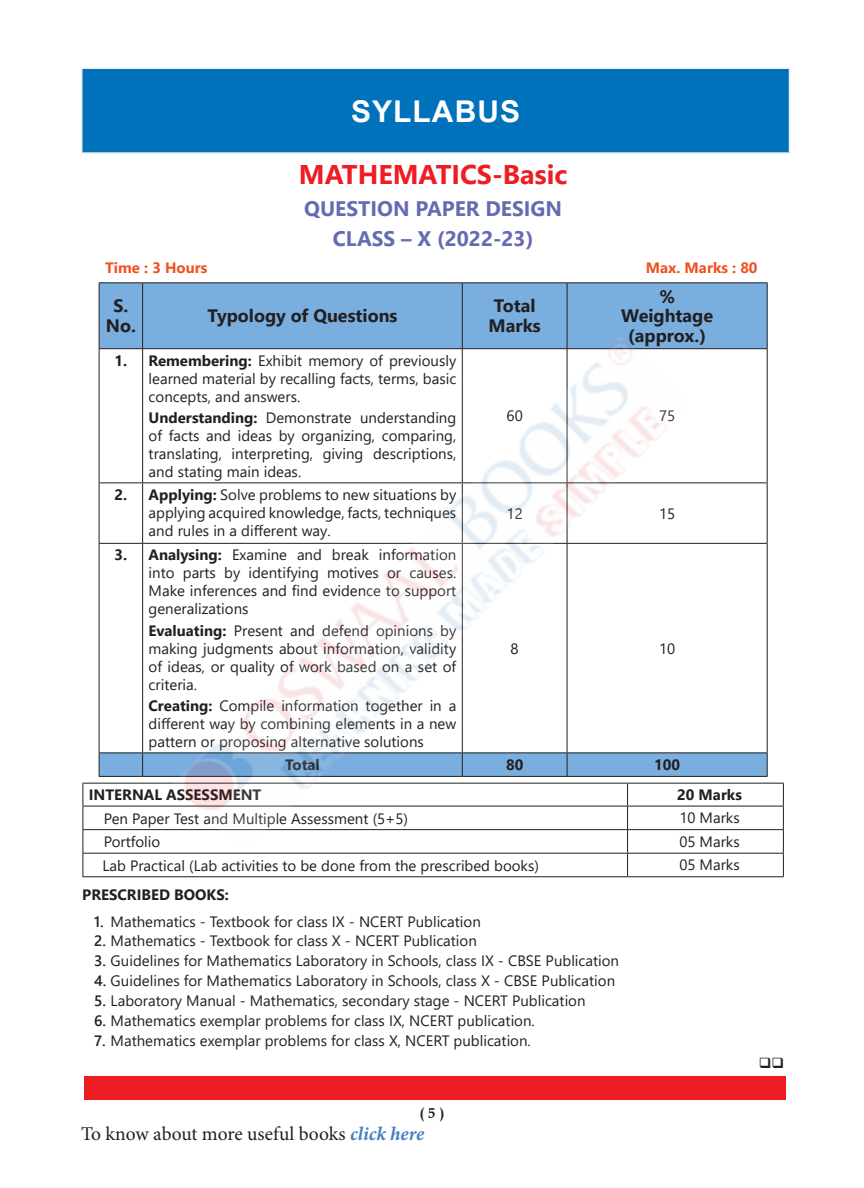
<style>
.page{position:relative;width:864px;height:1188px;background:#fff}
.page>*{position:absolute;margin:0;border:0;box-sizing:border-box;transform-origin:0 0}
.t1{font:700 30px "Arial";letter-spacing:.035em;color:#fff}
.t2{font:700 27px "Segoe UI";color:#ee1d23}
.t3{font:700 21px "Segoe UI";color:#666bb1}
.t4{font:19.5px "Minion Pro";letter-spacing:-.005em;color:#231f20}
.t5{font:700 18px/19.8px "Segoe UI";color:#231f20;text-align:center}
.t6{font:15px/18px "Segoe UI";color:#231f20;text-align:justify}
.t7{font:700 15px "Segoe UI";color:#231f20}
.t8{font:700 15px "Segoe UI";color:#f05022}
.t9{font:700 15px "Zapf Calligraphic 801 BT";color:#231f20}
.s1{font-weight:700}
.s2{font-weight:600}
.s3{font-weight:700;font-style:italic;color:#4481c3}
</style>
<div class="page">
<svg style="left:100px;top:283px;width:667px;height:493px"></svg>
<hr style="left:99px;top:282px;width:44px;height:1px;background:#231f20">
<hr style="left:99px;top:283px;width:1px;height:65px;background:#231f20">
<hr style="left:143px;top:282px;width:319px;height:1px;background:#231f20">
<hr style="left:142px;top:283px;width:1px;height:65px;background:#231f20">
<hr style="left:462px;top:282px;width:105px;height:1px;background:#231f20">
<hr style="left:462px;top:283px;width:1px;height:65px;background:#231f20">
<hr style="left:567px;top:282px;width:201px;height:1px;background:#231f20">
<hr style="left:567px;top:283px;width:1px;height:65px;background:#231f20">
<hr style="left:767px;top:283px;width:1px;height:65px;background:#231f20">
<hr style="left:99px;top:348px;width:44px;height:1px;background:#231f20">
<hr style="left:99px;top:349px;width:1px;height:133px;background:#231f20">
<hr style="left:143px;top:348px;width:319px;height:1px;background:#231f20">
<hr style="left:142px;top:349px;width:1px;height:133px;background:#231f20">
<hr style="left:567px;top:348px;width:201px;height:1px;background:#231f20">
<hr style="left:767px;top:349px;width:1px;height:133px;background:#231f20">
<hr style="left:99px;top:482px;width:44px;height:1px;background:#231f20">
<hr style="left:99px;top:483px;width:1px;height:60px;background:#231f20">
<hr style="left:143px;top:482px;width:319px;height:1px;background:#231f20">
<hr style="left:142px;top:483px;width:1px;height:60px;background:#231f20">
<hr style="left:567px;top:482px;width:201px;height:1px;background:#231f20">
<hr style="left:767px;top:483px;width:1px;height:60px;background:#231f20">
<hr style="left:99px;top:543px;width:44px;height:1px;background:#231f20">
<hr style="left:99px;top:544px;width:1px;height:208px;background:#231f20">
<hr style="left:143px;top:543px;width:319px;height:1px;background:#231f20">
<hr style="left:142px;top:544px;width:1px;height:208px;background:#231f20">
<hr style="left:567px;top:543px;width:201px;height:1px;background:#231f20">
<hr style="left:767px;top:544px;width:1px;height:208px;background:#231f20">
<hr style="left:99px;top:752px;width:44px;height:1px;background:#231f20">
<svg style="left:99px;top:753px;width:1px;height:23px"></svg>
<hr style="left:143px;top:752px;width:319px;height:1px;background:#231f20">
<svg style="left:142px;top:753px;width:1px;height:23px"></svg>
<hr style="left:567px;top:752px;width:201px;height:1px;background:#231f20">
<svg style="left:767px;top:753px;width:1px;height:23px"></svg>
<hr style="left:99px;top:776px;width:44px;height:1px;background:#231f20">
<hr style="left:143px;top:776px;width:319px;height:1px;background:#231f20">
<hr style="left:567px;top:776px;width:201px;height:1px;background:#231f20">
<hr style="left:83px;top:783px;width:545px;height:1px;background:#231f20">
<hr style="left:628px;top:783px;width:156px;height:1px;background:#231f20">
<hr style="left:83px;top:806px;width:545px;height:1px;background:#231f20">
<hr style="left:628px;top:806px;width:156px;height:1px;background:#231f20">
<hr style="left:83px;top:829px;width:545px;height:1px;background:#231f20">
<hr style="left:628px;top:829px;width:156px;height:1px;background:#231f20">
<hr style="left:83px;top:853px;width:545px;height:1px;background:#231f20">
<svg style="left:83px;top:784px;width:1px;height:92px"></svg>
<hr style="left:628px;top:853px;width:156px;height:1px;background:#231f20">
<svg style="left:627px;top:851px;width:1px;height:25px"></svg>
<svg style="left:783px;top:784px;width:1px;height:92px"></svg>
<hr style="left:83px;top:876px;width:545px;height:1px;background:#231f20">
<hr style="left:628px;top:876px;width:156px;height:1px;background:#231f20">
<div style="left:82px;top:68px;width:708px;height:85px;background:#0072bc"></div>
<hr style="left:81px;top:68px;width:709px;height:1px;background:#eeeeef">
<hr style="left:81px;top:69px;width:1px;height:83px;background:#eeeeef">
<hr style="left:789px;top:69px;width:1px;height:83px;background:#eeeeef">
<hr style="left:81px;top:152px;width:709px;height:2px;background:#eeeeef">
<div style="left:84px;top:1077px;width:702px;height:23px;background:#ee1d23"></div>
<img style="left:175px;top:337px;width:514px;height:514px">
<p class="t1" style="left:351px;top:90px;width:171px">SYLLABUS</p>
<p class="t2" style="left:299px;top:149px;width:270px">MATHEMATICS-Basic</p>
<p class="t3" style="left:304px;top:189px;width:259px">QUESTION PAPER DESIGN</p>
<p class="t3" style="left:333px;top:219px;width:202px">CLASS – X (2022-23)</p>
<p class="t8" style="left:105px;top:253px;width:104px">Time : 3 Hours</p>
<p class="t8" style="left:646px;top:253px;width:113px">Max. Marks : 80</p>
<p class="t5" style="left:106px;top:295px;width:32px">S.<br>No.</p>
<p class="t5" style="left:207px;top:305px;width:192px">Typology of Questions</p>
<p class="t5" style="left:659px;top:285px;width:17px">%</p>
<p class="t5" style="left:621px;top:305px;width:93px">Weightage</p>
<p class="t5" style="left:628px;top:324px;width:79px">(approx.)</p>
<p class="t5" style="left:494px;top:295px;width:43px">Total</p>
<p class="t5" style="left:489px;top:315px;width:54px">Marks</p>
<p class="t7" style="left:115px;top:346px;width:14px">1.</p>
<p class="t6" style="left:149px;top:350px;width:309px"><span class="s1">Remembering:</span> Exhibit memory of previously learned material by recalling facts, terms, basic concepts, and answers.</p>
<p class="t6" style="left:149px;top:407px;width:309px"><span class="s1">Understanding:</span> Demonstrate understanding of facts and ideas by organizing, comparing, translating, interpreting, giving descriptions, and stating main ideas.</p>
<p class="t6" style="left:507px;top:406px;width:18px">60</p>
<p class="t6" style="left:659px;top:406px;width:18px">75</p>
<p class="t7" style="left:115px;top:480px;width:14px">2.</p>
<p class="t6" style="left:149px;top:484px;width:309px"><span class="s1">Applying:</span> Solve problems to new situations by applying acquired knowledge, facts, techniques and rules in a different way.</p>
<p class="t6" style="left:507px;top:503px;width:18px">12</p>
<p class="t6" style="left:659px;top:503px;width:18px">15</p>
<p class="t7" style="left:115px;top:541px;width:14px">3.</p>
<p class="t6" style="left:149px;top:545px;width:309px"><span class="s1">Analysing:</span> Examine and break information into parts by identifying motives or causes.<br>Make inferences and find evidence to support generalizations</p>
<p class="t6" style="left:149px;top:620px;width:309px"><span class="s1">Evaluating:</span> Present and defend opinions by making judgments about information, validity of ideas, or quality of work based on a set of criteria.</p>
<p class="t6" style="left:149px;top:695px;width:309px"><span class="s1">Creating:</span> Compile information together in a different way by combining elements in a new pattern or proposing alternative solutions</p>
<p class="t6" style="left:511px;top:638px;width:10px">8</p>
<p class="t6" style="left:659px;top:638px;width:18px">10</p>
<p class="t7" style="left:285px;top:751px;width:36px">Total</p>
<p class="t7" style="left:506px;top:751px;width:19px">80</p>
<p class="t7" style="left:654px;top:751px;width:27px">100</p>
<p class="t7" style="left:89px;top:781px;width:174px">INTERNAL ASSESSMENT</p>
<p class="t7" style="left:677px;top:781px;width:66px">20 Marks</p>
<p class="t6" style="left:104px;top:808px;width:306px">Pen Paper Test and Multiple Assessment (5+5)</p>
<p class="t6" style="left:679px;top:808px;width:62px">10 Marks</p>
<p class="t6" style="left:104px;top:832px;width:58px">Portfolio</p>
<p class="t6" style="left:679px;top:831px;width:62px">05 Marks</p>
<p class="t6" style="left:102px;top:855px;width:438px">Lab Practical (Lab activities to be done from the prescribed books)</p>
<p class="t6" style="left:679px;top:855px;width:62px">05 Marks</p>
<p class="t7" style="left:82px;top:880px;width:148px">PRESCRIBED BOOKS:</p>
<p class="t6" style="left:94px;top:911px;width:388px"><span class="s2">1.</span> Mathematics - Textbook for class IX - NCERT Publication</p>
<p class="t6" style="left:94px;top:930px;width:384px"><span class="s2">2.</span> Mathematics - Textbook for class X - NCERT Publication</p>
<p class="t6" style="left:94px;top:950px;width:527px"><span class="s2">3.</span> Guidelines for Mathematics Laboratory in Schools, class IX - CBSE Publication</p>
<p class="t6" style="left:94px;top:970px;width:523px"><span class="s2">4.</span> Guidelines for Mathematics Laboratory in Schools, class X - CBSE Publication</p>
<p class="t6" style="left:94px;top:990px;width:493px"><span class="s2">5.</span> Laboratory Manual - Mathematics, secondary stage - NCERT Publication</p>
<p class="t6" style="left:94px;top:1011px;width:442px"><span class="s2">6.</span> Mathematics exemplar problems for class IX, NCERT publication.</p>
<p class="t6" style="left:94px;top:1031px;width:438px"><span class="s2">7.</span> Mathematics exemplar problems for class X, NCERT publication.</p>
<p class="t9" style="left:420px;top:1103px;width:26px">( 5 )</p>
<h3 class="t4" style="left:81px;top:1121px;width:345px">To know about more useful books <span class="s3">click here</span></h3>
</div>
